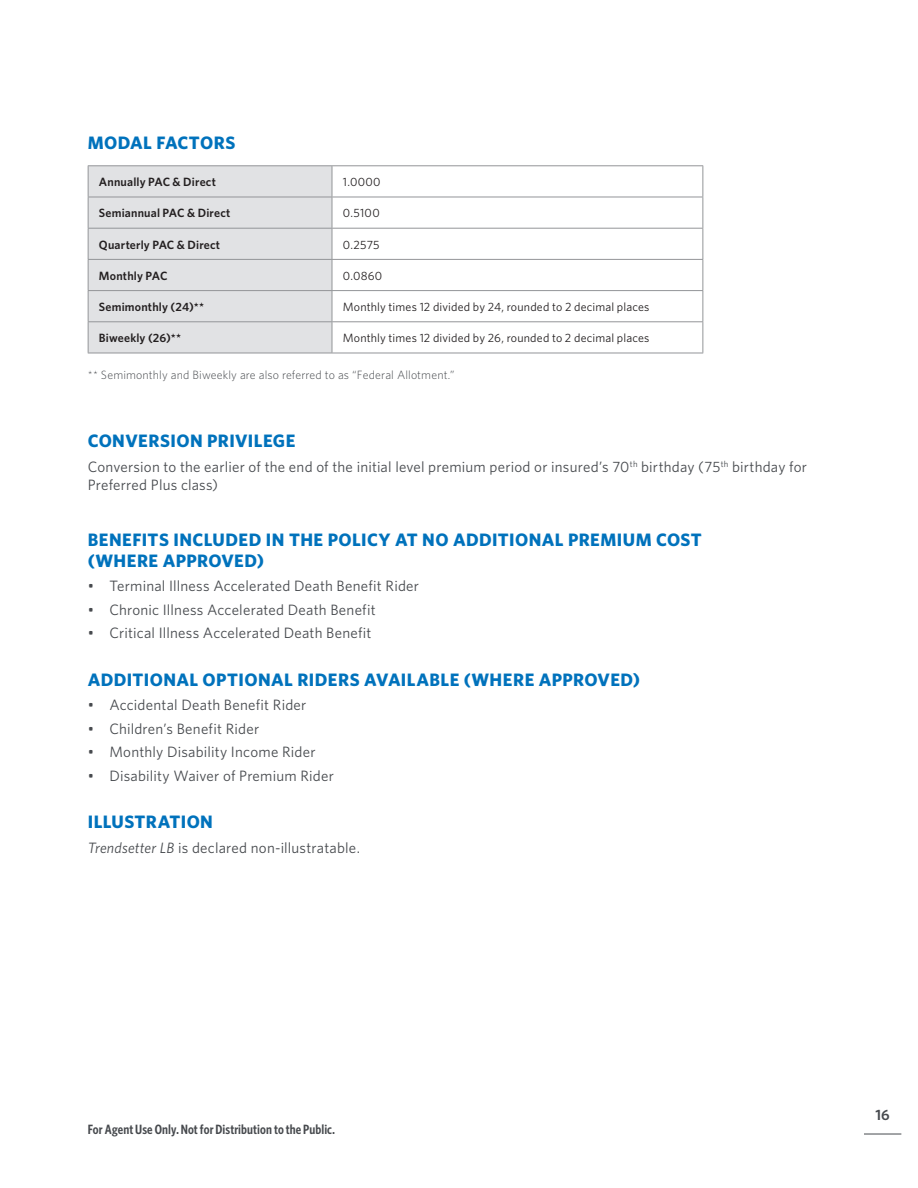
<style>
.page{position:relative;width:918px;height:1188px;background:#fff}
.page>*{position:absolute;margin:0;border:0;box-sizing:border-box;transform-origin:0 0}
.t1{font:700 18px/21px "Whitney";letter-spacing:.02em;color:#0072bc}
.t2{font:15px/18px "Whitney";letter-spacing:.015em;color:#474a4e}
.t3{font:600 15px "Whitney";color:#474a4e}
.t4{font:600 13.5px "Whitney Condensed";letter-spacing:.01em;color:#474a4e}
.t5{font:12px "Whitney";letter-spacing:.015em;color:#231f20}
.t6{font:600 12px "Whitney";letter-spacing:.015em;color:#231f20}
.t7{font:300 12px "Whitney";letter-spacing:.01em;color:#474a4e}
.s1{font-style:italic}
</style>
<div class="page">
<hr style="left:864px;top:1134px;width:37px;height:1px;background:#474a4e">
<div style="left:89px;top:166px;width:243px;height:187px;background:#e1e2e4"></div>
<svg style="left:333px;top:227px;width:369px;height:126px"></svg>
<svg style="left:333px;top:229px;width:369px;height:92px"></svg>
<hr style="left:88px;top:165px;width:244px;height:1px;background:#939598">
<hr style="left:88px;top:166px;width:1px;height:31px;background:#939598">
<hr style="left:332px;top:165px;width:371px;height:1px;background:#939598">
<hr style="left:332px;top:166px;width:1px;height:31px;background:#939598">
<hr style="left:702px;top:166px;width:1px;height:31px;background:#939598">
<hr style="left:88px;top:197px;width:244px;height:1px;background:#939598">
<hr style="left:88px;top:197px;width:1px;height:31px;background:#939598">
<hr style="left:332px;top:197px;width:371px;height:1px;background:#939598">
<hr style="left:332px;top:197px;width:1px;height:31px;background:#939598">
<hr style="left:702px;top:197px;width:1px;height:31px;background:#939598">
<hr style="left:88px;top:228px;width:244px;height:1px;background:#939598">
<hr style="left:88px;top:229px;width:1px;height:30px;background:#939598">
<hr style="left:332px;top:228px;width:371px;height:1px;background:#939598">
<hr style="left:332px;top:229px;width:1px;height:30px;background:#939598">
<hr style="left:702px;top:229px;width:1px;height:30px;background:#939598">
<hr style="left:88px;top:259px;width:244px;height:1px;background:#939598">
<hr style="left:88px;top:260px;width:1px;height:30px;background:#939598">
<hr style="left:332px;top:259px;width:371px;height:1px;background:#939598">
<hr style="left:332px;top:260px;width:1px;height:30px;background:#939598">
<hr style="left:702px;top:260px;width:1px;height:30px;background:#939598">
<hr style="left:88px;top:290px;width:244px;height:1px;background:#939598">
<hr style="left:88px;top:291px;width:1px;height:30px;background:#939598">
<hr style="left:332px;top:290px;width:371px;height:1px;background:#939598">
<hr style="left:332px;top:291px;width:1px;height:30px;background:#939598">
<hr style="left:702px;top:291px;width:1px;height:30px;background:#939598">
<hr style="left:88px;top:321px;width:244px;height:1px;background:#939598">
<hr style="left:88px;top:322px;width:1px;height:31px;background:#939598">
<hr style="left:332px;top:321px;width:371px;height:1px;background:#939598">
<hr style="left:332px;top:322px;width:1px;height:31px;background:#939598">
<hr style="left:702px;top:322px;width:1px;height:31px;background:#939598">
<hr style="left:88px;top:353px;width:244px;height:1px;background:#939598">
<hr style="left:332px;top:353px;width:371px;height:1px;background:#939598">
<p class="t1" style="left:88px;top:132px;width:149px">MODAL FACTORS</p>
<p class="t6" style="left:99px;top:174px;width:119px">Annually PAC &amp; Direct</p>
<p class="t5" style="left:343px;top:174px;width:39px">1.0000</p>
<p class="t6" style="left:99px;top:205px;width:133px">Semiannual PAC &amp; Direct</p>
<p class="t5" style="left:343px;top:205px;width:38px">0.5100</p>
<p class="t6" style="left:99px;top:236px;width:123px">Quarterly PAC &amp; Direct</p>
<p class="t5" style="left:343px;top:236px;width:38px">0.2575</p>
<p class="t6" style="left:99px;top:268px;width:70px">Monthly PAC</p>
<p class="t5" style="left:343px;top:268px;width:41px">0.0860</p>
<p class="t6" style="left:99px;top:299px;width:107px">Semimonthly (24)**</p>
<p class="t5" style="left:343px;top:299px;width:308px">Monthly times 12 divided by 24, rounded to 2 decimal places</p>
<p class="t6" style="left:99px;top:330px;width:84px">Biweekly (26)**</p>
<p class="t5" style="left:343px;top:330px;width:308px">Monthly times 12 divided by 26, rounded to 2 decimal places</p>
<p class="t7" style="left:88px;top:367px;width:368px">** Semimonthly and Biweekly are also referred to as “Federal Allotment.”</p>
<p class="t1" style="left:88px;top:430px;width:209px">CONVERSION PRIVILEGE</p>
<p class="t2" style="left:88px;top:458px;width:721px">Conversion to the earlier of the end of the initial level premium period or insured’s 70<sup>th</sup> birthday (75<sup>th</sup> birthday for<br>Preferred Plus class)</p>
<p class="t1" style="left:88px;top:529px;width:616px">BENEFITS INCLUDED IN THE POLICY AT NO ADDITIONAL PREMIUM COST (WHERE APPROVED)</p>
<p class="t2" style="left:88px;top:577px;width:333px">• Terminal Illness Accelerated Death Benefit Rider</p>
<p class="t2" style="left:88px;top:600px;width:289px">• Chronic Illness Accelerated Death Benefit</p>
<p class="t2" style="left:88px;top:624px;width:285px">• Critical Illness Accelerated Death Benefit</p>
<p class="t1" style="left:88px;top:668px;width:554px">ADDITIONAL OPTIONAL RIDERS AVAILABLE (WHERE APPROVED)</p>
<p class="t2" style="left:88px;top:696px;width:220px">• Accidental Death Benefit Rider</p>
<p class="t2" style="left:88px;top:719px;width:173px">• Children’s Benefit Rider</p>
<p class="t2" style="left:88px;top:743px;width:229px">• Monthly Disability Income Rider</p>
<p class="t2" style="left:88px;top:766px;width:248px">• Disability Waiver of Premium Rider</p>
<p class="t1" style="left:88px;top:811px;width:127px">ILLUSTRATION</p>
<p class="t2" style="left:88px;top:838px;width:274px"><span class="s1">Trendsetter LB</span> is declared non-illustratable.</p>
<p class="t4" style="left:88px;top:1120px;width:249px">For Agent Use Only. Not for Distribution to the Public.</p>
<p class="t3" style="left:876px;top:1105px;width:16px">16</p>
</div>
